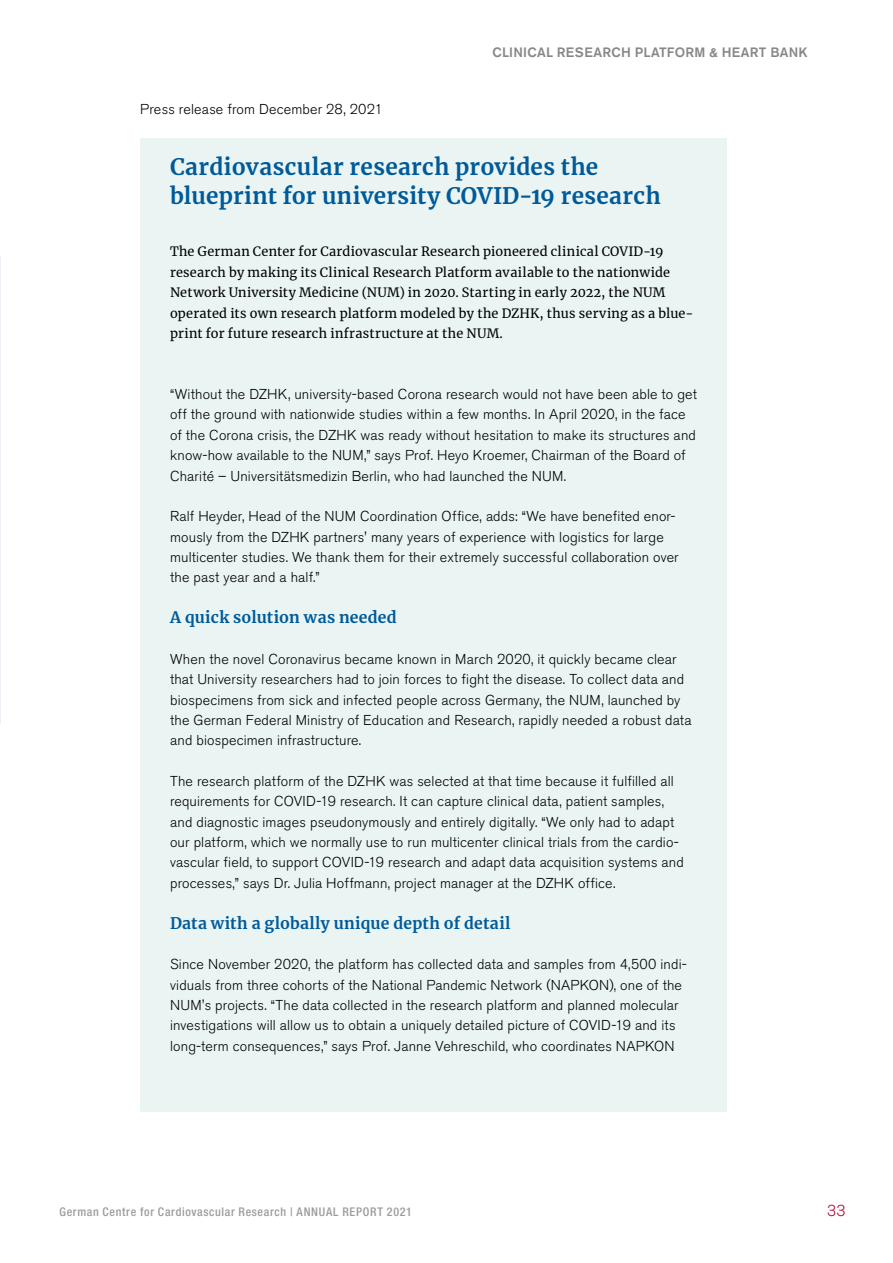
<style>
.page{position:relative;width:893px;height:1263px;background:#fff}
.page>*{position:absolute;margin:0;border:0;box-sizing:border-box;transform-origin:0 0}
.Überschrift_Teaserte{font:700 22.5px/29.4px "Merriweather";letter-spacing:.015em;color:#005a99}
.Vortext_Teaser_serif{font:700 15.75px "Merriweather";letter-spacing:.015em;color:#005a99}
.t1{font:300 15.75px "Akzidenz Grotesk BE";color:#b00931}
.MF-Fließtext01{font:300 14.25px/20.4px "Akzidenz Grotesk BE";letter-spacing:.01em;color:#000}
.t2{font:500 13.5px "Akzidenz Grotesk BE";letter-spacing:.02em;color:#868786}
.Vortext_Teaser_serif-2{font:12.75px/20.4px "Merriweather";letter-spacing:.02em;color:#000}
.t3{font:500 condensed 12px "Helvetica Neue";letter-spacing:.055em;color:#9c9c9d}
</style>
<div class="page">
<img style="left:0;top:257px;width:1px;height:468px">
<div style="left:140px;top:138px;width:587px;height:974px;background:#eaf5f3"></div>
<p class="MF-Fließtext01" style="left:140px;top:99px;width:244px">Press release from December 28, 2021</p>
<p class="t2" style="left:492px;top:44px;width:317px">CLINICAL RESEARCH PLATFORM &amp; HEART BANK</p>
<h2 class="Überschrift_Teaserte" style="left:170px;top:151px;width:492px">Cardiovascular research provides the blueprint for university COVID-19 research</h2>
<p class="Vortext_Teaser_serif-2" style="left:170px;top:241px;width:525px">The German Center for Cardiovascular Research pioneered clinical COVID-19 research by making its Clinical Research Platform available to the nationwide Network University Medicine (NUM) in 2020. Starting in early 2022, the NUM operated its own research platform modeled by the DZHK, thus serving as a blue&shy;print for future research infrastructure at the NUM.</p>
<p class="MF-Fließtext01" style="left:170px;top:384px;width:528px">“Without the DZHK, university-based Corona research would not have been able to get off the ground with nationwide studies within a few months. In April 2020, in the face of the Corona crisis, the DZHK was ready without hesitation to make its structures and know-how available to the NUM,” says Prof. Heyo Kroemer, Chairman of the Board of Charité – Universitätsmedizin Berlin, who had launched the NUM.</p>
<p class="MF-Fließtext01" style="left:170px;top:506px;width:510px">Ralf Heyder, Head of the NUM Coordination Office, adds: “We have benefited enor&shy;mously from the DZHK partners' many years of experience with logistics for large multicenter studies. We thank them for their extremely successful collaboration over the past year and a half.”</p>
<p class="Vortext_Teaser_serif" style="left:170px;top:606px;width:228px">A quick solution was needed</p>
<p class="MF-Fließtext01" style="left:170px;top:649px;width:523px">When the novel Coronavirus became known in March 2020, it quickly became clear that University researchers had to join forces to fight the disease. To collect data and biospecimens from sick and infected people across Germany, the NUM, launched by the German Federal Ministry of Education and Research, rapidly needed a robust data and biospecimen infrastructure.</p>
<p class="MF-Fließtext01" style="left:170px;top:771px;width:515px">The research platform of the DZHK was selected at that time because it fulfilled all requirements for COVID-19 research. It can capture clinical data, patient samples, and diagnostic images pseudonymously and entirely digitally. “We only had to adapt our platform, which we normally use to run multicenter clinical trials from the cardio&shy;vascular field, to support COVID-19 research and adapt data acquisition systems and processes,” says Dr. Julia Hoffmann, project manager at the DZHK office.</p>
<p class="Vortext_Teaser_serif" style="left:170px;top:912px;width:342px">Data with a globally unique depth of detail</p>
<p class="MF-Fließtext01" style="left:170px;top:954px;width:518px">Since November 2020, the platform has collected data and samples from 4,500 indi&shy;viduals from three cohorts of the National Pandemic Network (NAPKON), one of the NUM's projects. “The data collected in the research platform and planned molecular investigations will allow us to obtain a uniquely detailed picture of COVID-19 and its long-term consequences,” says Prof. Janne Vehreschild, who coordinates NAPKON</p>
<p class="t3" style="left:60px;top:1205px;width:354px">German Centre for Cardiovascular Research | ANNUAL REPORT 2021</p>
<p class="t1" style="left:827px;top:1202px;width:20px">33</p>
</div>
